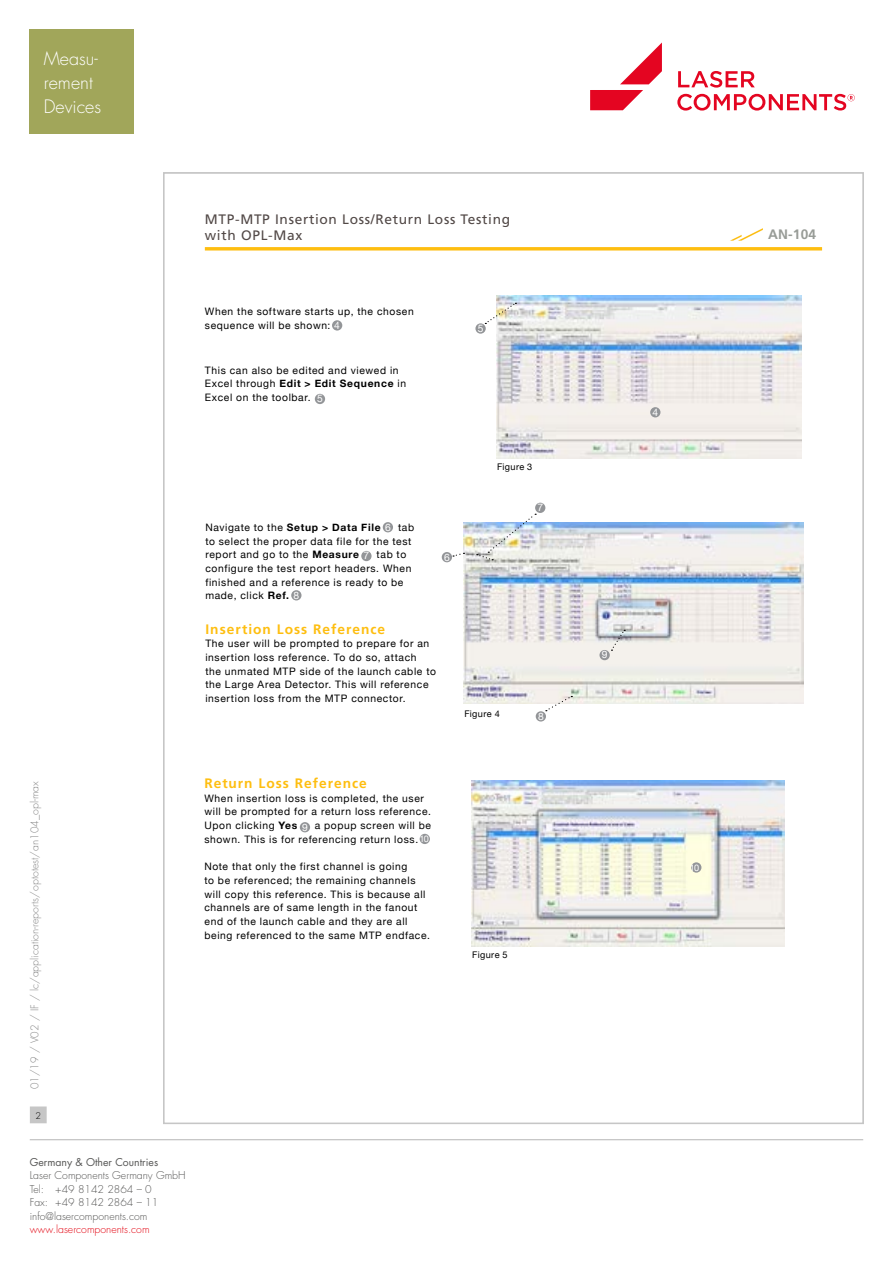
<style>
.page{position:relative;width:893px;height:1263px;background:#fff}
.page>*{position:absolute;margin:0;border:0;box-sizing:border-box;transform-origin:0 0}
.t1{font:300 18px/24px "Futura Std";color:#fff}
.t2{font:13.65px/16px "Frutiger";letter-spacing:.05em;color:#524947}
.t3{font:700 13.65px "Frutiger";letter-spacing:.075em;color:#febe10}
.t4{font:700 13.65px "Frutiger";color:#989c97}
.t5{font:300 10.5px/13.5px "Futura Std";color:#575756}
.t6{font:300 10.5px "Futura Std";color:#878787}
.t7{font:300 10.5px "Futura Std";color:#e30613}
.t8{font:10.5px "Futura Std";color:#575756}
.t9{font:10.35px/13.6px "Helvetica Neue";letter-spacing:.06em;color:#000}
.t10{font:700 10.35px "Helvetica Neue";letter-spacing:.07em;color:#000}
.t11{font:10.35px "Helvetica Neue";color:#fff}
.t12{font:9.15px "Helvetica Neue";letter-spacing:.04em;color:#000}
.t13{font:9.15px "Helvetica Neue";color:#fff}
.t14{font:300 9px "Futura Std";color:#000}
.s1{color:#fff}
.s2{font-weight:700}
.s3{font-weight:400}
.s4{font-weight:400;color:#fff}
</style>
<div class="page">
<hr style="left:30px;top:1139px;width:833px;height:1px;background:#c6c6c6">
<div style="left:31px;top:1107px;width:15px;height:16px;background:#c6c6c6"></div>
<div style="left:30px;top:1106px;width:17px;height:17px;border:1px solid #c6c6c6"></div>
<svg style="left:677px;top:71px;width:178px;height:40px"></svg>
<svg style="left:590px;top:43px;width:72px;height:67px"></svg>
<hr style="left:205px;top:247px;width:617px;height:3px;background:#febe10">
<svg style="left:730px;top:228px;width:33px;height:13px"></svg>
<img style="left:464px;top:522px;width:339px;height:182px">
<div style="left:291px;top:590px;width:10px;height:10px;background:#939598;border-radius:50%"></div>
<div style="left:442px;top:552px;width:10px;height:10px;background:#939598;border-radius:50%"></div>
<svg style="left:453px;top:553px;width:11px;height:4px"></svg>
<div style="left:383px;top:522px;width:10px;height:10px;background:#939598;border-radius:50%"></div>
<div style="left:361px;top:551px;width:11px;height:10px;background:#939598;border-radius:50%"></div>
<div style="left:535px;top:503px;width:10px;height:10px;background:#939598;border-radius:50%"></div>
<svg style="left:477px;top:514px;width:59px;height:47px"></svg>
<div style="left:536px;top:711px;width:10px;height:10px;background:#939598;border-radius:50%"></div>
<svg style="left:546px;top:696px;width:26px;height:15px"></svg>
<div style="left:599px;top:650px;width:11px;height:10px;background:#939598;border-radius:50%"></div>
<svg style="left:611px;top:630px;width:14px;height:21px"></svg>
<div style="left:332px;top:320px;width:10px;height:11px;background:#939598;border-radius:50%"></div>
<img style="left:496px;top:295px;width:305px;height:163px">
<div style="left:650px;top:407px;width:10px;height:10px;background:#939598;border-radius:50%"></div>
<div style="left:315px;top:394px;width:10px;height:10px;background:#939598;border-radius:50%"></div>
<div style="left:475px;top:323px;width:11px;height:11px;background:#939598;border-radius:50%"></div>
<svg style="left:485px;top:303px;width:31px;height:21px"></svg>
<img style="left:471px;top:781px;width:314px;height:165px">
<div style="left:420px;top:834px;width:10px;height:10px;background:#939598;border-radius:50%"></div>
<div style="left:300px;top:822px;width:10px;height:10px;background:#939598;border-radius:50%"></div>
<div style="left:691px;top:862px;width:10px;height:11px;background:#939598;border-radius:50%"></div>
<div style="left:30px;top:30px;width:104px;height:104px;background:#a1a65a"></div>
<h1 class="t1" style="left:44px;top:47px;width:59px">Measu&shy;rement<br>Devices</h1>
<h2 class="t2" style="left:205px;top:211px;width:307px">MTP-MTP Insertion Loss/Return Loss Testing with OPL-Max</h2>
<p class="t9" style="left:205px;top:305px;width:210px">When the software starts up, the chosen sequence will be shown: <span class="s1">4</span></p>
<p class="t9" style="left:205px;top:364px;width:203px">This can also be edited and viewed in<br>Excel through <span class="s2">Edit &gt; Edit Sequence</span> in<br>Excel on the toolbar. <span class="s1">5</span></p>
<p class="t11" style="left:478px;top:321px;width:7px">5</p>
<p class="t10" style="left:205px;top:519px;width:187px"><span class="s3">Navigate to the</span> Setup &gt; Data File <span class="s4">6</span></p>
<p class="t9" style="left:205px;top:521px;width:210px;text-indent:193px">tab to select the proper data file for the test report and go to the <span class="s2">Measure</span></p>
<p class="t9" style="left:205px;top:548px;width:208px;text-indent:171px">tab to configure the test report headers. When finished and a reference is ready to be made, click <span class="s2">Ref.</span> <span class="s1">8</span></p>
<p class="t11" style="left:444px;top:549px;width:7px">6</p>
<p class="t11" style="left:364px;top:548px;width:7px">7</p>
<h2 class="t3" style="left:205px;top:621px;width:181px">Insertion Loss Reference</h2>
<p class="t9" style="left:205px;top:637px;width:232px">The user will be prompted to prepare for an insertion loss reference. To do so, attach<br>the unmated MTP side of the launch cable to the Large Area Detector. This will reference insertion loss from the MTP connector.</p>
<p class="t12" style="left:497px;top:460px;width:37px">Figure 3</p>
<p class="t11" style="left:537px;top:500px;width:7px">7</p>
<p class="t12" style="left:464px;top:707px;width:37px">Figure 4</p>
<p class="t11" style="left:538px;top:709px;width:7px">8</p>
<p class="t6" style="left:28px;top:1089px;width:310px;rotate:-90deg">01/19 / V02 / IF / lc/application-reports/optotest/an104_opl-max</p>
<p class="t14" style="left:35px;top:1110px;width:7px">2</p>
<p class="t8" style="left:30px;top:1155px;width:130px">Germany &amp; Other Countries</p>
<p class="t5" style="left:30px;top:1169px;width:157px">Laser Components Germany GmbH<br>Tel: +49 8142 2864 – 0<br>Fax: +49 8142 2864 – 11 info@lasercomponents.com</p>
<p class="t7" style="left:30px;top:1223px;width:121px">www.lasercomponents.com</p>
<h2 class="t3" style="left:204px;top:775px;width:164px">Return Loss Reference</h2>
<p class="t9" style="left:204px;top:792px;width:228px">When insertion loss is completed, the user will be prompted for a return loss reference.<br>Upon clicking <span class="s2">Yes</span></p>
<p class="t9" style="left:204px;top:819px;width:228px;text-indent:110px">a popup screen will be shown. This is for referencing return loss.</p>
<p class="t9" style="left:204px;top:860px;width:227px">Note that only the first channel is going<br>to be referenced; the remaining channels will copy this reference. This is because all channels are of same length in the fanout end of the launch cable and they are all being referenced to the same MTP endface.</p>
<p class="t11" style="left:302px;top:819px;width:7px">9</p>
<p class="t13" style="left:420px;top:832px;width:11px">10</p>
<p class="t12" style="left:472px;top:948px;width:37px">Figure 5</p>
<p class="t11" style="left:652px;top:404px;width:7px">4</p>
<p class="t11" style="left:602px;top:647px;width:7px">9</p>
<p class="t13" style="left:690px;top:861px;width:11px">10</p>
<h2 class="t4" style="left:768px;top:226px;width:49px">AN-104</h2>
</div>
